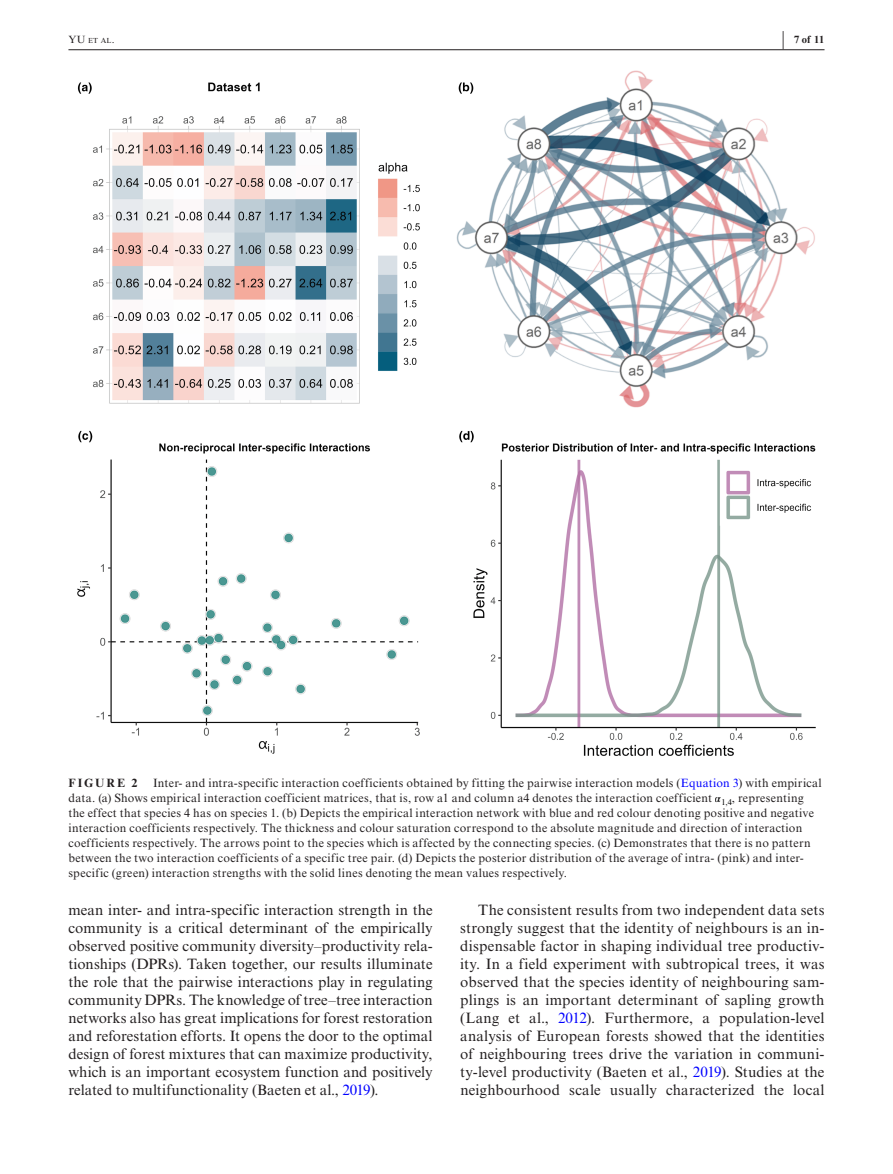
<style>
.page{position:relative;width:893px;height:1174px;background:#fff}
.page>*{position:absolute;margin:0;border:0;box-sizing:border-box;transform-origin:0 0}
.t1{font:15px/18px "Times New Roman MT Std";letter-spacing:.01em;color:#231f20;text-align:justify}
.t2{font:12px/15px "Times New Roman MT Std";letter-spacing:.025em;color:#231f20}
.t3{font:700 12px "Times New Roman MT Std";letter-spacing:.175em;color:#231f20}
.t4{font:700 10.5px "Times New Roman MT Std";color:#231f20}
.t5{font:7.35px "Times New Roman MT Std";color:#231f20}
.s1{font-size:10.5px}
.s2{font-size:20.25px}
.s3{color:#00f}
.s4{font-family:"STIX Math";font-style:italic;color:#000}
</style>
<div class="page">
<hr style="left:68px;top:49px;width:756px;height:1px;background:#231f20">
<img style="left:77px;top:70px;width:739px;height:686px">
<p class="t5" style="left:68px;top:36px;width:48px"><span class="s1">YU</span> et al<span class="s1">.</span></p>
<p class="t4" style="left:782px;top:33px;width:43px"><span class="s2">|</span> 7 of 11</p>
<p class="t2" style="left:68px;top:776px;width:755px;text-indent:85px">Inter- and intra-specific interaction coefficients obtained by fitting the pairwise interaction models (<span class="s3">Equation 3</span>) with empirical data. (a) Shows empirical interaction coefficient matrices, that is, row a1 and column a4 denotes the interaction coefficient <span class="s4">𝛼</span><sub>1,4</sub>, representing the effect that species 4 has on species 1. (b) Depicts the empirical interaction network with blue and red colour denoting positive and negative interaction coefficients respectively. The thickness and colour saturation correspond to the absolute magnitude and direction of interaction coefficients respectively. The arrows point to the species which is affected by the connecting species. (c) Demonstrates that there is no pattern between the two interaction coefficients of a specific tree pair. (d) Depicts the posterior distribution of the average of intra- (pink) and inter&shy;specific (green) interaction strengths with the solid lines denoting the mean values respectively.</p>
<p class="t3" style="left:68px;top:776px;width:71px">FIGURE 2</p>
<p class="t1" style="left:68px;top:901px;width:366px">mean inter- and intra-specific interaction strength in the community is a critical determinant of the empirically observed positive community diversity–productivity rela&shy;tionships (DPRs). Taken together, our results illuminate the role that the pairwise interactions play in regulating community DPRs. The knowledge of tree–tree interaction networks also has great implications for forest restoration and reforestation efforts. It opens the door to the optimal design of forest mixtures that can maximize productivity, which is an important ecosystem function and positively related to multifunctionality (Baeten et al., <span class="s3">2019</span>).</p>
<p class="t1" style="left:460px;top:901px;width:366px;text-indent:18px">The consistent results from two independent data sets strongly suggest that the identity of neighbours is an in&shy;dispensable factor in shaping individual tree productiv&shy;ity. In a field experiment with subtropical trees, it was observed that the species identity of neighbouring sam&shy;plings is an important determinant of sapling growth (Lang et al., <span class="s3">2012</span>). Furthermore, a population-level analysis of European forests showed that the identities of neighbouring trees drive the variation in communi&shy;ty-level productivity (Baeten et al., <span class="s3">2019</span>). Studies at the neighbourhood scale usually characterized the local</p>
</div>
